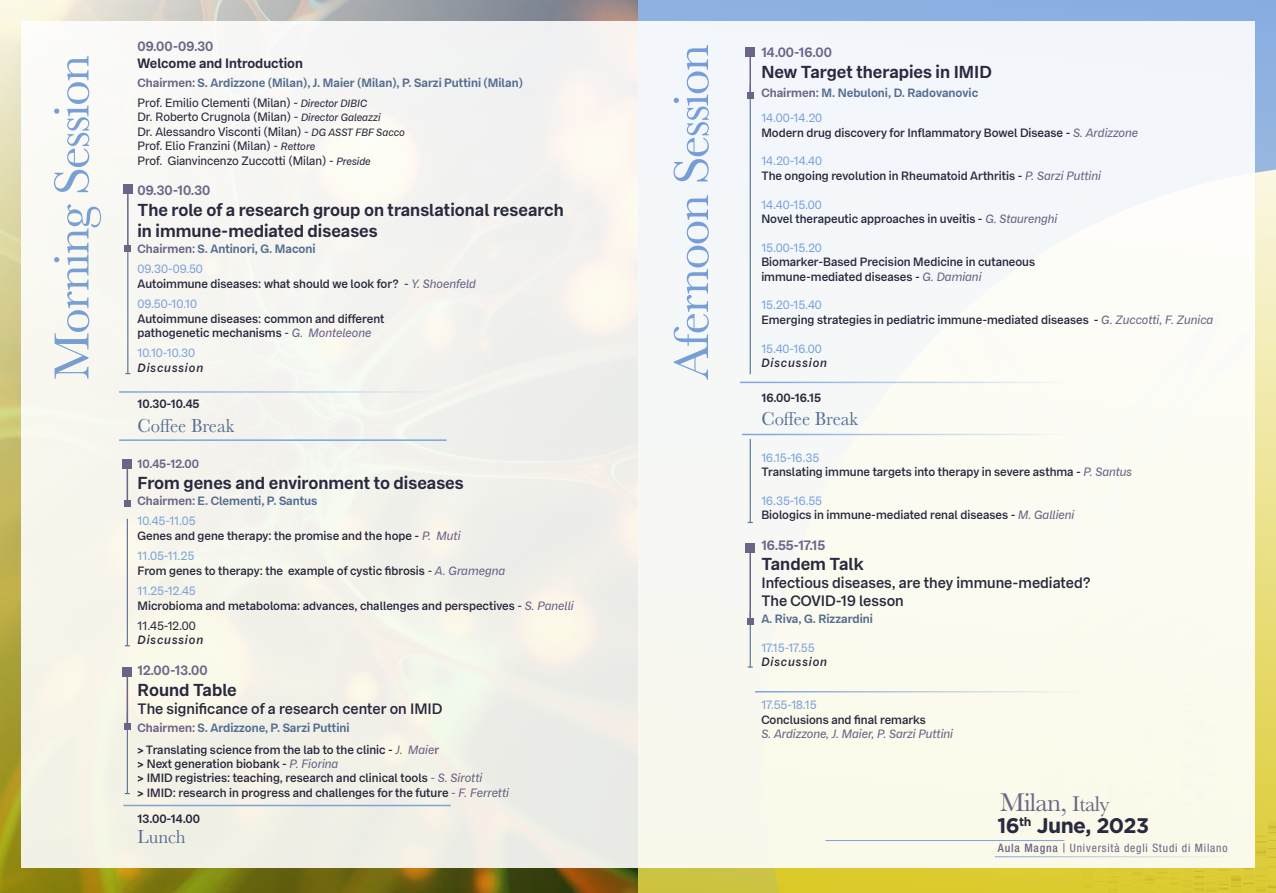
<style>
.page{position:relative;width:1276px;height:893px;background:#fff}
.page>*{position:absolute;margin:0;border:0;box-sizing:border-box;transform-origin:0 0}
.t1{font:51.15px "Baskerville";letter-spacing:-.03em;color:#7ba4dd}
.t2{font:26.55px "Baskerville";letter-spacing:-.03em;color:#6b6487}
.t3{font:700 21.15px "Gotham";letter-spacing:-.03em;color:#29293f}
.t4{font:19.5px "Baskerville";color:#556f91;scale:.95 1}
.t5{font:700 17.25px/20.7px "Bay Wa Sans";color:#29293f;scale:.95 1}
.t6{font:600 15px/18px "Bay Wa Sans";color:#29293f;scale:.95 1}
.t7{font:700 13.5px "Bay Wa Sans";color:#6b6487;scale:.95 1}
.t8{font:700 13.5px "Bay Wa Sans";color:#29293f;scale:.95 1}
.t9{font:600 12px/14.4px "Bay Wa Sans";color:#29293f;scale:.95 1}
.t10{font:700 12px/20.4px "Bay Wa Sans";color:#556f91;scale:.95 1}
.t11{font:500 12px/14.4px "Bay Wa Sans";color:#29293f;scale:.95 1}
.t12{font:500 12px "Bay Wa Sans";color:#7ba4dd;scale:.95 1}
.t13{font:italic 600 12px "Bay Wa Sans";letter-spacing:.08em;color:#29293f;scale:.95 1}
.t14{font:italic 500 12px "Bay Wa Sans";color:#6b6487;scale:.95 1}
.t15{font:700 12px "Bay Wa Sans";color:#29293f;scale:.95 1}
.t16{font:700 12px "Bay Wa Sans";color:#6b6487;scale:.95 1}
.t17{font:condensed 11.55px "Helvetica Neue LT Std";letter-spacing:.07em;color:#6b6487}
.s1{color:#6b6487}
.s2{font-weight:500;color:#29293f}
.s3{font-weight:500;font-style:italic;font-size:10.5px;color:#29293f}
.s4{font-style:italic;font-size:10.5px}
.s5{font-weight:500;color:#7ba4dd}
.s6{font-weight:500}
.s7{font-weight:500;font-style:italic;color:#6b6487}
.s8{font-weight:700;color:#6b6487}
.s9{font-weight:700;color:#556f91}
.s10{font-family:"Europa";font-weight:700}
.s11{font-size:22.2px}
.s12{font-family:"Euclid Circular A";font-stretch:normal}
</style>
<div class="page">
<svg style="left:638px;top:0;width:638px;height:893px;background:#c5c990"></svg>
<img style="left:0;top:0;width:638px;height:893px">
<div style="left:21px;top:21px;width:1233px;height:846px;background:#f6f7f0"></div>
<hr style="left:995px;top:856px;width:238px;height:1px;background:#7ba4dd">
<hr style="left:825px;top:840px;width:239px;height:1px;background:#7ba4dd">
<hr style="left:127px;top:244px;width:1px;height:130px;background:#556f91">
<hr style="left:127px;top:189px;width:2px;height:60px;background:#6b6487">
<div style="left:123px;top:184px;width:9px;height:9px;background:#6b6487"></div>
<svg style="left:125px;top:246px;width:6px;height:6px"></svg>
<hr style="left:127px;top:519px;width:1px;height:127px;background:#556f91">
<hr style="left:127px;top:464px;width:1px;height:39px;background:#6b6487">
<div style="left:123px;top:459px;width:9px;height:9px;background:#6b6487"></div>
<svg style="left:124px;top:500px;width:6px;height:6px"></svg>
<hr style="left:127px;top:713px;width:1px;height:80px;background:#556f91">
<hr style="left:127px;top:672px;width:1px;height:54px;background:#6b6487">
<div style="left:123px;top:668px;width:9px;height:9px;background:#6b6487"></div>
<svg style="left:124px;top:723px;width:6px;height:6px"></svg>
<hr style="left:119px;top:391px;width:327px;height:2px;background:#7ba4dd">
<hr style="left:119px;top:439px;width:327px;height:2px;background:#7ba4dd">
<hr style="left:123px;top:805px;width:328px;height:1px;background:#7ba4dd">
<hr style="left:740px;top:382px;width:327px;height:1px;background:#7ba4dd">
<hr style="left:742px;top:434px;width:327px;height:1px;background:#7ba4dd">
<hr style="left:749px;top:85px;width:2px;height:289px;background:#556f91">
<hr style="left:749px;top:52px;width:2px;height:44px;background:#6b6487">
<div style="left:746px;top:48px;width:9px;height:9px;background:#6b6487"></div>
<svg style="left:747px;top:93px;width:6px;height:6px"></svg>
<hr style="left:749px;top:439px;width:2px;height:83px;background:#556f91">
<hr style="left:749px;top:611px;width:2px;height:56px;background:#556f91">
<svg style="left:747px;top:666px;width:6px;height:2px"></svg>
<hr style="left:755px;top:691px;width:327px;height:1px;background:#7ba4dd">
<hr style="left:749px;top:548px;width:2px;height:73px;background:#6b6487">
<div style="left:746px;top:543px;width:9px;height:9px;background:#6b6487"></div>
<svg style="left:747px;top:618px;width:6px;height:6px"></svg>
<p class="t7" style="left:137px;top:38px;width:81px">09.00-09.30</p>
<p class="t8" style="left:137px;top:54px;width:176px">Welcome and Introduction</p>
<p class="t10" style="left:137px;top:72px;width:407px"><span class="s1">Chairmen:</span> S. Ardizzone (Milan), J. Maier (Milan), P. Sarzi Puttini (Milan)<br><span class="s2">Prof. Emilio Clementi (Milan) -</span> <span class="s3">Director DIBIC</span></p>
<p class="t11" style="left:137px;top:110px;width:283px">Dr. Roberto Crugnola (Milan) - <span class="s4">Director Galeazzi<br></span>Dr. Alessandro Visconti (Milan) - <span class="s4">DG ASST FBF Sacco </span>Prof. Elio Franzini (Milan) - <span class="s4">Rettore<br></span>Prof. Gianvincenzo Zuccotti (Milan) - <span class="s4">Preside</span></p>
<p class="t7" style="left:137px;top:182px;width:78px">09.30-10.30</p>
<h3 class="t5" style="left:137px;top:200px;width:450px">The role of a research group on translational research in immune-mediated diseases</h3>
<p class="t10" style="left:137px;top:239px;width:189px"><span class="s1">Chairmen:</span> S. Antinori, G. Maconi<br><span class="s5">09.30-09.50</span></p>
<p class="t9" style="left:137px;top:274px;width:358px;line-height:20.4px">Autoimmune diseases: what should we look for? <span class="s6">-</span> <span class="s7">Y. Shoenfeld<br></span><span class="s5">09.50-10.10</span></p>
<p class="t9" style="left:137px;top:311px;width:261px">Autoimmune diseases: common and different pathogenetic mechanisms <span class="s6">-</span> <span class="s7">G. Monteleone</span></p>
<p class="t12" style="left:137px;top:346px;width:62px">10.10-10.30</p>
<p class="t13" style="left:137px;top:360px;width:71px">Discussion</p>
<p class="t15" style="left:137px;top:396px;width:67px">10.30-10.45</p>
<h3 class="t4" style="left:137px;top:413px;width:103px">Coffee Break</h3>
<p class="t16" style="left:137px;top:456px;width:66px">10.45-12.00</p>
<h3 class="t5" style="left:137px;top:472px;width:345px">From genes and environment to diseases</h3>
<p class="t10" style="left:137px;top:491px;width:191px"><span class="s1">Chairmen:</span> E. Clementi, P. Santus<br><span class="s5">10.45-11.05</span></p>
<p class="t9" style="left:137px;top:526px;width:341px;line-height:20.4px">Genes and gene therapy: the promise and the hope - <span class="s7">P. Muti<br></span><span class="s5">11.05-11.25</span></p>
<p class="t9" style="left:137px;top:560px;width:388px;line-height:20.4px">From genes to therapy: the example of cystic fibrosis <span class="s6">-</span> <span class="s7">A. Gramegna<br></span><span class="s5">11.25-12.45</span></p>
<p class="t9" style="left:137px;top:595px;width:461px;line-height:20.4px">Microbioma and metaboloma: advances, challenges and perspectives <span class="s6">-</span> <span class="s7">S. Panelli<br></span><span class="s6">11.45-12.00</span></p>
<p class="t13" style="left:137px;top:633px;width:71px">Discussion</p>
<p class="t7" style="left:137px;top:662px;width:75px">12.00-13.00</p>
<h3 class="t5" style="left:137px;top:679px;width:106px">Round Table</h3>
<p class="t6" style="left:137px;top:699px;width:322px">The significance of a research center on IMID</p>
<p class="t9" style="left:137px;top:716px;width:319px;line-height:21.9px"><span class="s8">Chairmen:</span> <span class="s9">S. Ardizzone, P. Sarzi Puttini<br></span><span class="s10">&gt;</span> Translating science from the lab to the clinic - <span class="s7">J. Maie</span><span class="s1">r</span></p>
<p class="t9" style="left:137px;top:757px;width:392px"><span class="s10">&gt;</span> Next generation biobank - <span class="s7">P. Fiorina<br></span><span class="s10">&gt;</span> IMID registries: teaching, research and clinical tools <span class="s7">- S. Sirotti<br></span><span class="s10">&gt;</span> IMID: research in progress and challenges for the future <span class="s7">- F. Ferretti</span></p>
<p class="t15" style="left:137px;top:811px;width:67px">13.00-14.00</p>
<h3 class="t4" style="left:137px;top:824px;width:52px">Lunch</h3>
<h1 class="t1" style="left:39px;top:380px;width:327px;rotate:-90deg">Morning Session</h1>
<h1 class="t1" style="left:659px;top:380px;width:337px;rotate:-90deg">Afernoon Session</h1>
<p class="t7" style="left:761px;top:44px;width:76px">14.00-16.00</p>
<h3 class="t5" style="left:761px;top:62px;width:244px">New Target therapies in IMID</h3>
<p class="t10" style="left:761px;top:81px;width:230px;line-height:24.9px"><span class="s1">Chairmen:</span> M. Nebuloni, D. Radovanovic<br><span class="s5">14.00-14.20</span></p>
<p class="t9" style="left:761px;top:125px;width:398px">Modern drug discovery for Inflammatory Bowel Disease - <span class="s7">S. Ardizzone</span></p>
<p class="t9" style="left:761px;top:154px;width:359px"><span class="s5">14.20-14.40<br></span>The ongoing revolution in Rheumatoid Arthritis - <span class="s7">P. Sarzi Puttini</span></p>
<p class="t9" style="left:761px;top:197px;width:313px"><span class="s5">14.40-15.00<br></span>Novel therapeutic approaches in uveitis - <span class="s7">G. Staurenghi</span></p>
<p class="t12" style="left:761px;top:240px;width:65px">15.00-15.20</p>
<p class="t9" style="left:761px;top:255px;width:290px">Biomarker-Based Precision Medicine in cutaneous immune-mediated diseases - <span class="s7">G. Damiani</span></p>
<p class="t9" style="left:761px;top:298px;width:477px"><span class="s5">15.20-15.40<br></span>Emerging strategies in pediatric immune-mediated diseases - <span class="s7">G. Zuccotti, F. Zunica</span></p>
<p class="t12" style="left:761px;top:341px;width:65px">15.40-16.00</p>
<p class="t13" style="left:761px;top:355px;width:71px">Discussion</p>
<p class="t15" style="left:761px;top:390px;width:64px">16.00-16.15</p>
<h3 class="t4" style="left:761px;top:406px;width:103px">Coffee Break</h3>
<p class="t9" style="left:761px;top:450px;width:392px"><span class="s5">16.15-16.35<br></span>Translating immune targets into therapy in severe asthma - <span class="s7">P. Santus</span></p>
<p class="t9" style="left:761px;top:493px;width:331px"><span class="s5">16.35-16.55<br></span>Biologics in immune-mediated renal diseases - <span class="s7">M. Gallieni</span></p>
<p class="t7" style="left:761px;top:536px;width:69px">16.55-17.15</p>
<h3 class="t5" style="left:761px;top:554px;width:109px">Tandem Talk</h3>
<p class="t6" style="left:761px;top:574px;width:348px">Infectious diseases, are they immune-mediated?<br>The COVID-19 lesson</p>
<p class="t10" style="left:761px;top:609px;width:119px">A. Riva, G. Rizzardini</p>
<p class="t12" style="left:761px;top:640px;width:58px">17.15-17.55</p>
<p class="t13" style="left:761px;top:654px;width:71px">Discussion</p>
<p class="t12" style="left:761px;top:698px;width:60px">17.55-18.15</p>
<p class="t9" style="left:761px;top:712px;width:175px">Conclusions and final remarks</p>
<p class="t14" style="left:761px;top:727px;width:203px">S. Ardizzone, J. Maier, P. Sarzi Puttini</p>
<h2 class="t2" style="left:1000px;top:785px;width:111px">Milan, <span class="s11">Italy</span></h2>
<h3 class="t3" style="left:997px;top:812px;width:153px">16<sup>th</sup> June, 2023</h3>
<p class="t17" style="left:998px;top:841px;width:231px"><span class="s6">Aula Magna</span> <span class="s12">|</span> Università degli Studi di Milano</p>
</div>
